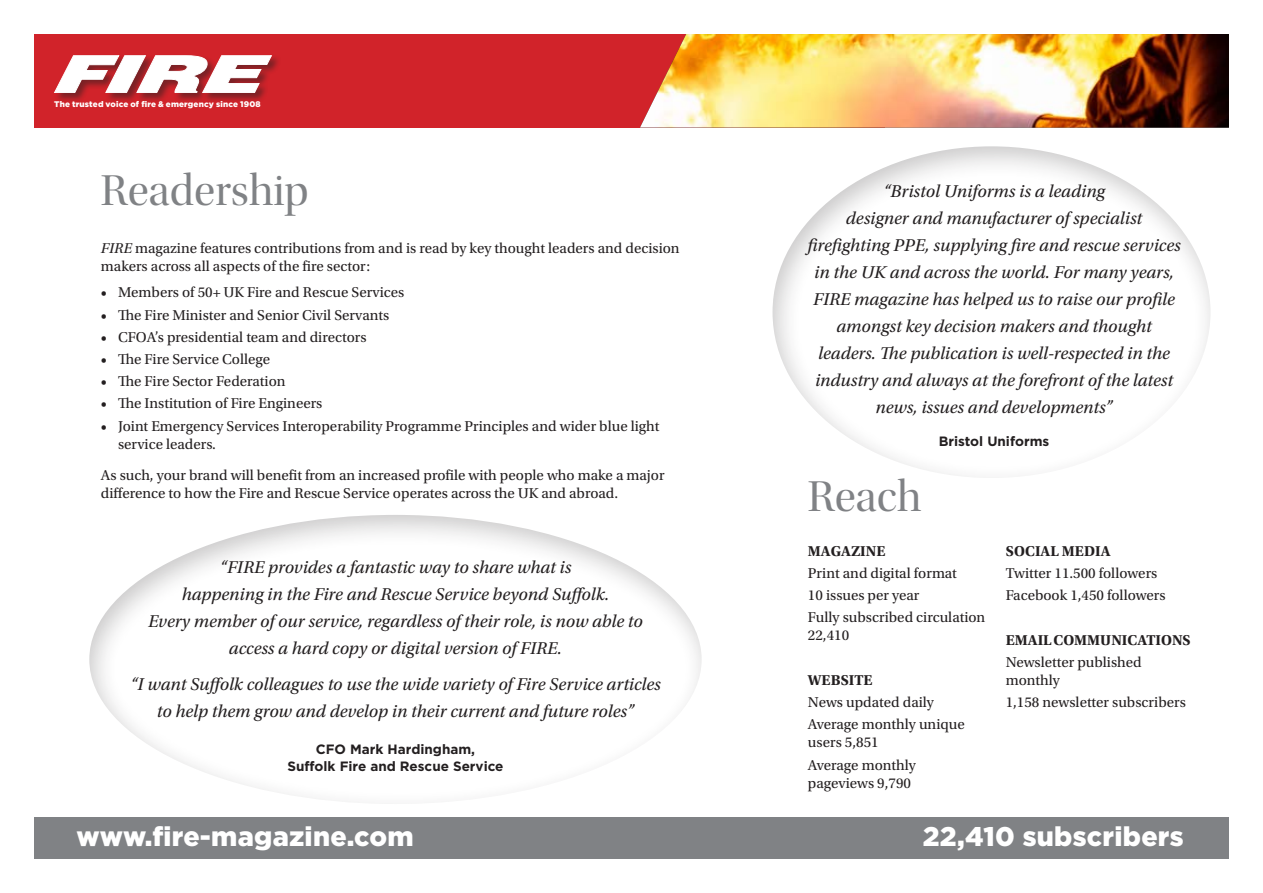
<style>
.page{position:relative;width:1263px;height:893px;background:#fff}
.page>*{position:absolute;margin:0;border:0;box-sizing:border-box;transform-origin:0 0}
.t1{font:45px "Utopia Std Disp";color:#808285}
.t2{font:900 27px "Gotham";letter-spacing:.01em;color:#fff}
.t3{font:italic 18px/27px "Utopia Std";color:#231f20;text-align:center}
.t4{font:15px/22.2px "Utopia Std";color:#231f20}
.t5{font:700 15px "Utopia Std";color:#231f20}
.t6{font:700 13.5px/16.2px "Gotham";color:#231f20;text-align:center}
.t7{font:900 8.25px "Gotham";letter-spacing:.02em;color:#fff}
.s1{font-style:italic}
</style>
<div class="page">
<div style="left:89px;top:513px;width:613px;height:292px;background:#231f20;opacity:.25"></div>
<div style="left:771px;top:145px;width:441px;height:334px;background:#231f20;opacity:.25"></div>
<div style="left:34px;top:34px;width:850px;height:94px;background:#d1232a"></div>
<div style="left:53px;top:54px;width:76px;height:49px;background:#231f20;opacity:.5"></div>
<div style="left:104px;top:54px;width:51px;height:49px;background:#231f20;opacity:.5"></div>
<div style="left:136px;top:54px;width:81px;height:49px;background:#231f20;opacity:.5"></div>
<div style="left:201px;top:54px;width:80px;height:49px;background:#231f20;opacity:.5"></div>
<svg style="left:53px;top:55px;width:220px;height:39px;background:#dfb0b2"></svg>
<div style="left:34px;top:817px;width:1195px;height:42px;background:#808285"></div>
<img style="left:640px;top:34px;width:589px;height:94px">
<p class="t7" style="left:54px;top:99px;width:208px">The trusted voice of fire &amp; emergency since 1908</p>
<h1 class="t1" style="left:101px;top:166px;width:209px">Readership</h1>
<p class="t4" style="left:101px;top:239px;width:580px;line-height:18px"><span class="s1">FIRE</span> magazine features contributions from and is read by key thought leaders and decision makers across all aspects of the fire sector:</p>
<p class="t4" style="left:101px;top:282px;width:305px">• Members of 50+ UK Fire and Rescue Services</p>
<p class="t4" style="left:101px;top:304px;width:290px">• The Fire Minister and Senior Civil Servants</p>
<p class="t4" style="left:101px;top:326px;width:267px">• CFOA’s presidential team and directors</p>
<p class="t4" style="left:101px;top:348px;width:171px">• The Fire Service College</p>
<p class="t4" style="left:101px;top:371px;width:186px">• The Fire Sector Federation</p>
<p class="t4" style="left:101px;top:393px;width:223px">• The Institution of Fire Engineers</p>
<p class="t4" style="left:118px;top:417px;width:543px;line-height:18px;text-indent:-17px">• Joint Emergency Services Interoperability Programme Principles and wider blue light service leaders.</p>
<p class="t4" style="left:101px;top:466px;width:565px;line-height:18px">As such, your brand will benefit from an increased profile with people who make a major difference to how the Fire and Rescue Service operates across the UK and abroad.</p>
<h1 class="t1" style="left:808px;top:473px;width:115px">Reach</h1>
<p class="t5" style="left:808px;top:542px;width:79px">MAGAZINE</p>
<p class="t4" style="left:808px;top:562px;width:179px">Print and digital format<br>10 issues per year<br>Fully subscribed circulation</p>
<p class="t4" style="left:808px;top:625px;width:43px">22,410</p>
<p class="t5" style="left:808px;top:671px;width:66px">WEBSITE</p>
<p class="t4" style="left:808px;top:691px;width:158px">News updated daily<br>Average monthly unique</p>
<p class="t4" style="left:808px;top:732px;width:109px">users 5,851<br>Average monthly</p>
<p class="t4" style="left:808px;top:772px;width:105px">pageviews 9,790</p>
<p class="t3" style="left:807px;top:178px;width:375px">“Bristol Uniforms is a leading<br>designer and manufacturer of specialist firefighting PPE, supplying fire and rescue services in the UK and across the world. For many years, FIRE magazine has helped us to raise our profile amongst key decision makers and thought leaders. The publication is well-respected in the industry and always at the forefront of the latest news, issues and developments”</p>
<p class="t6" style="left:939px;top:433px;width:112px">Bristol Uniforms</p>
<p class="t5" style="left:1006px;top:542px;width:106px">SOCIAL MEDIA</p>
<p class="t4" style="left:1006px;top:562px;width:161px">Twitter 11.500 followers<br>Facebook 1,450 followers</p>
<p class="t5" style="left:1006px;top:631px;width:186px">EMAIL COMMUNICATIONS</p>
<p class="t4" style="left:1006px;top:653px;width:138px;line-height:18px">Newsletter published monthly</p>
<p class="t4" style="left:1006px;top:691px;width:182px">1,158 newsletter subscribers</p>
<p class="t3" style="left:148px;top:554px;width:496px">“FIRE provides a fantastic way to share what is<br>happening in the Fire and Rescue Service beyond Suffolk.<br>Every member of our service, regardless of their role, is now able to access a hard copy or digital version of FIRE.</p>
<p class="t3" style="left:130px;top:671px;width:532px">“I want Suffolk colleagues to use the wide variety of Fire Service articles to help them grow and develop in their current and future roles”</p>
<p class="t6" style="left:287px;top:741px;width:218px">CFO Mark Hardingham,<br>Suffolk Fire and Rescue Service</p>
<h2 class="t2" style="left:77px;top:817px;width:339px">www.fire-magazine.com</h2>
<h2 class="t2" style="left:923px;top:817px;width:262px">22,410 subscribers</h2>
</div>
